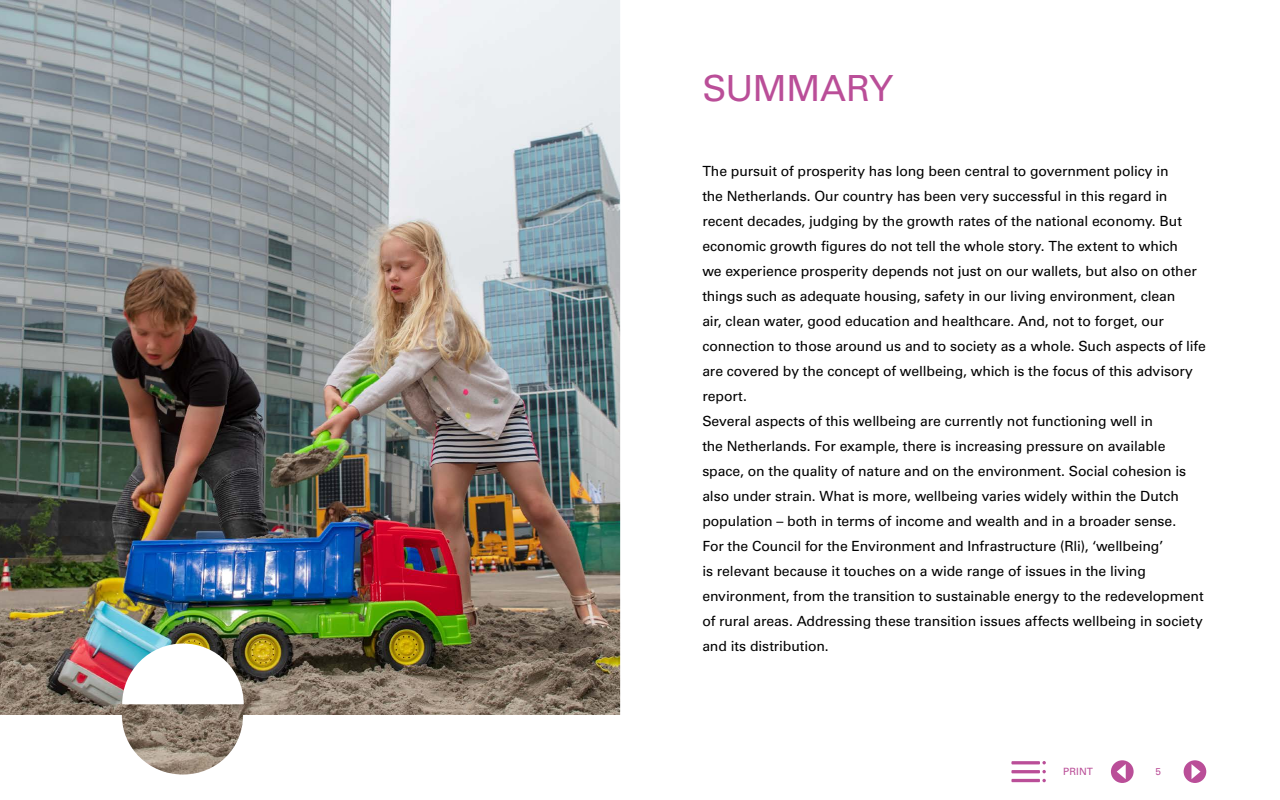
<style>
.page{position:relative;width:1280px;height:800px;background:#fff}
.page>*{position:absolute;margin:0;border:0;box-sizing:border-box;transform-origin:0 0}
.HOOFDSTUK_TITEL__H1{font:36px "Univers LT Std";letter-spacing:-.015em;color:#ba4e98}
.platte_tekst__P{font:14px/25px "Univers LT Std";letter-spacing:-.01em;color:#000}
.t1{font:10px "Univers LT Std";letter-spacing:.005em;color:#ba4e98}
</style>
<div class="page">
<svg style="left:1184px;top:760px;width:22px;height:23px"></svg>
<svg style="left:1111px;top:760px;width:23px;height:23px"></svg>
<svg style="left:1042px;top:779px;width:4px;height:3px"></svg>
<hr style="left:1011px;top:779px;width:29px;height:3px;background:#ba4e98">
<hr style="left:1011px;top:770px;width:29px;height:3px;background:#ba4e98">
<svg style="left:1042px;top:770px;width:4px;height:3px"></svg>
<hr style="left:1011px;top:761px;width:29px;height:3px;background:#ba4e98">
<svg style="left:1042px;top:761px;width:4px;height:3px"></svg>
<img style="left:0;top:0;width:620px;height:775px">
<h1 class="HOOFDSTUK_TITEL__H1" style="left:702px;top:67px;width:192px">SUMMARY</h1>
<p class="platte_tekst__P" style="left:702px;top:159px;width:505px">The pursuit of prosperity has long been central to government policy in<br>the Netherlands. Our country has been very successful in this regard in recent decades, judging by the growth rates of the national economy. But economic growth figures do not tell the whole story. The extent to which<br>we experience prosperity depends not just on our wallets, but also on other things such as adequate housing, safety in our living environment, clean<br>air, clean water, good education and healthcare. And, not to forget, our connection to those around us and to society as a whole. Such aspects of life are covered by the concept of wellbeing, which is the focus of this advisory report.</p>
<p class="platte_tekst__P" style="left:702px;top:409px;width:485px">Several aspects of this wellbeing are currently not functioning well in<br>the Netherlands. For example, there is increasing pressure on available space, on the quality of nature and on the environment. Social cohesion is also under strain. What is more, wellbeing varies widely within the Dutch population – both in terms of income and wealth and in a broader sense.</p>
<p class="platte_tekst__P" style="left:702px;top:534px;width:503px">For the Council for the Environment and Infrastructure (Rli), ‘wellbeing’<br>is relevant because it touches on a wide range of issues in the living environment, from the transition to sustainable energy to the redevelopment of rural areas. Addressing these transition issues affects wellbeing in society and its distribution.</p>
<p class="t1" style="left:1063px;top:765px;width:31px">PRINT</p>
<p class="t1" style="left:1155px;top:765px;width:7px">5</p>
</div>
